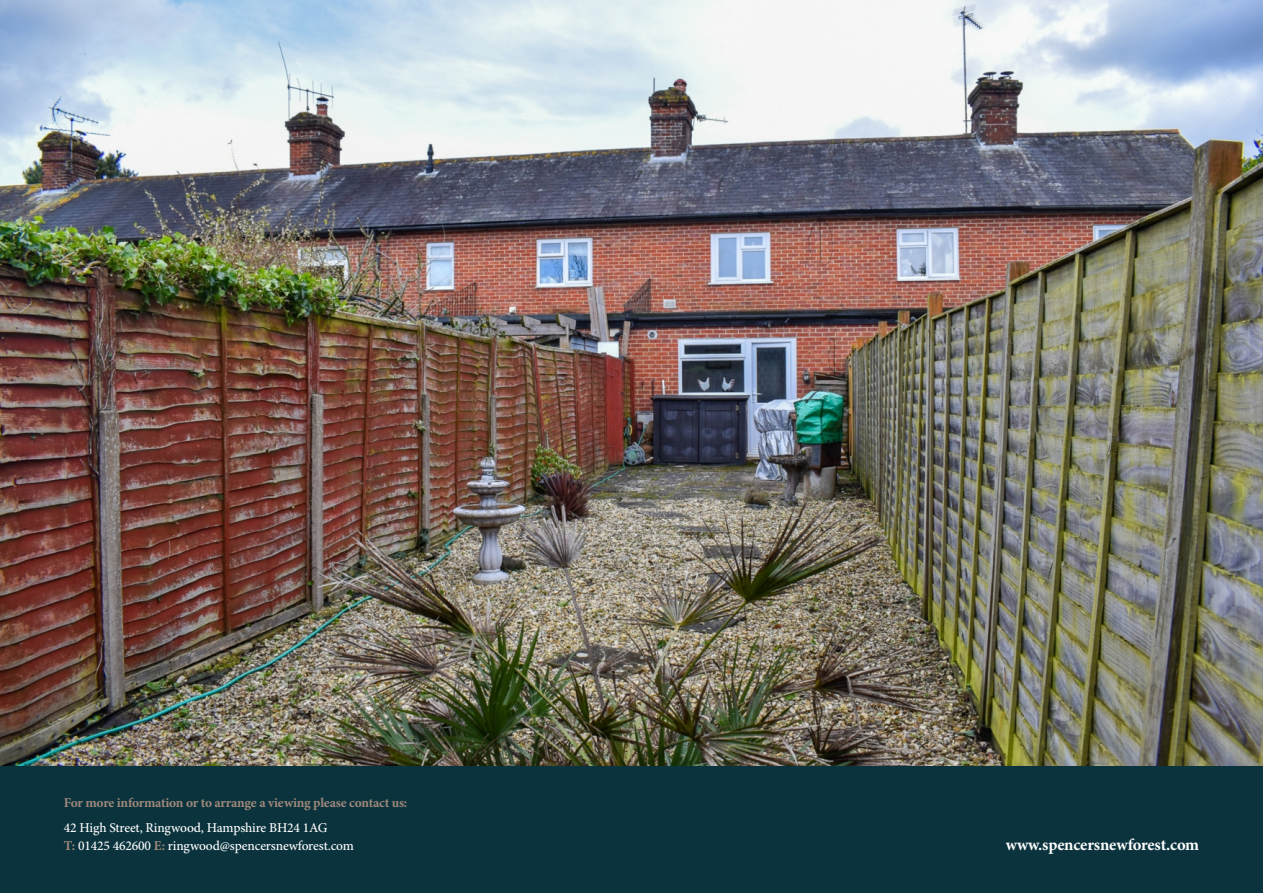
<style>
.page{position:relative;width:1263px;height:893px;background:#fff}
.page>*{position:absolute;margin:0;border:0;box-sizing:border-box;transform-origin:0 0}
.t1{font:700 16.5px "Minion Pro";letter-spacing:-.01em;color:#fefefe}
.t2{font:500 13.5px/18.3px "Minion Pro";letter-spacing:-.01em;color:#fefefe}
.t3{font:700 13.5px "Minion Pro";letter-spacing:-.02em;color:#9e887b}
.s1{font-weight:700;color:#9e887b}
</style>
<div class="page">
<div style="left:0;top:762px;width:1263px;height:131px;background:#0b333d"></div>
<img style="left:0;top:0;width:1263px;height:765px">
<p class="t3" style="left:64px;top:798px;width:345px">For more information or to arrange a viewing please contact us:</p>
<p class="t2" style="left:64px;top:820px;width:292px">42 High Street, Ringwood, Hampshire BH24 1AG<br><span class="s1">T:</span> 01425 462600 <span class="s1">E:</span> ringwood@spencersnewforest.com</p>
<p class="t1" style="left:1006px;top:838px;width:195px">www.spencersnewforest.com</p>
</div>
